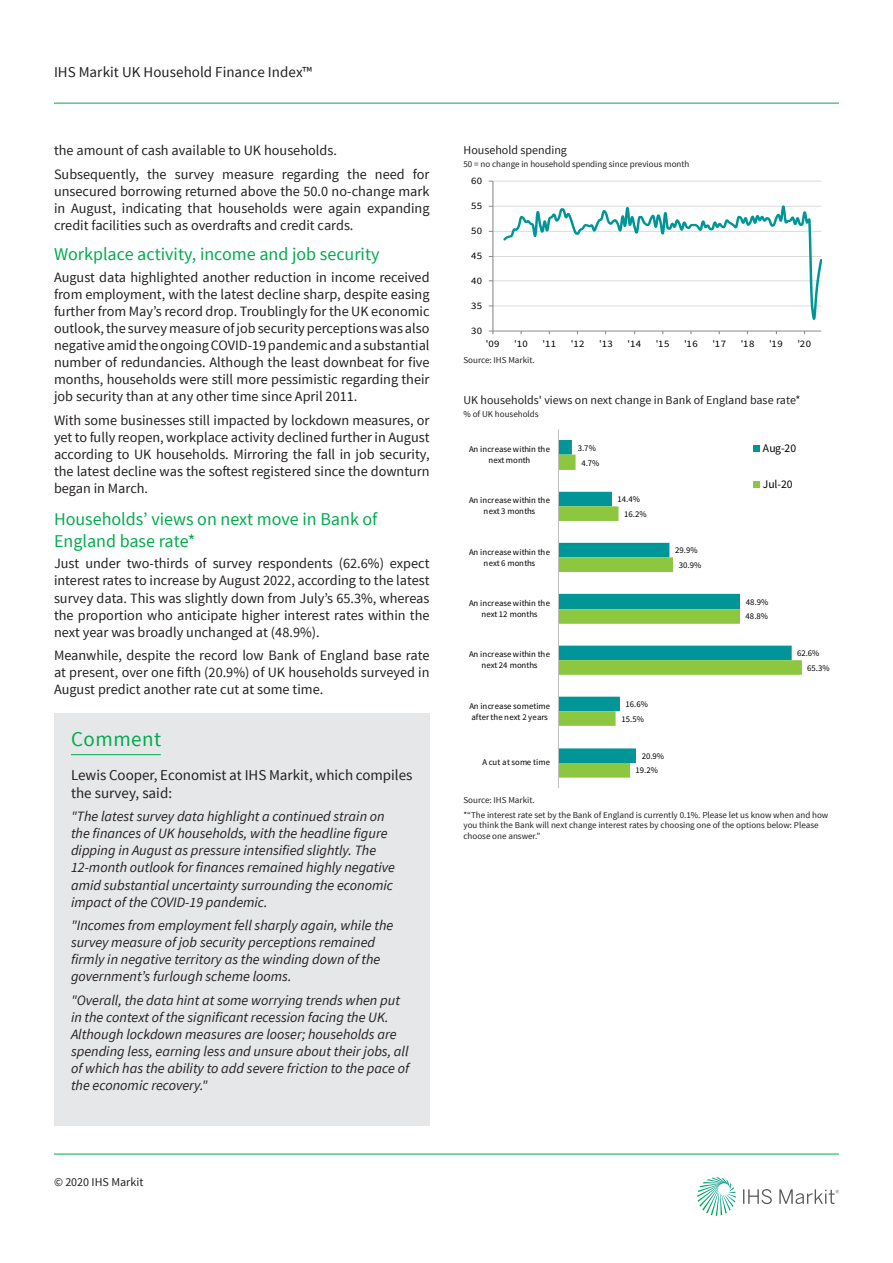
<style>
.page{position:relative;width:893px;height:1263px;background:#fff}
.page>*{position:absolute;margin:0;border:0;box-sizing:border-box;transform-origin:0 0}
.Section_header{font:21px "Source Sans Pro";letter-spacing:.025em;color:#00ab4d}
.Body_subheader{font:18px/21.6px "Source Sans Pro";color:#00ab4d}
.Body_copy_2{font:15px/18px "Source Sans Pro";color:#231f20}
.Body_copy_2-2{font:14.25px/17.1px "Source Sans Pro";color:#231f20;text-align:justify}
.Comment{font:italic 14.25px/17.1px "Source Sans Pro";color:#231f20}
.Chart_title{font:12px "Source Sans Pro";color:#231f20}
.t1{font:11.7px "Source Sans Pro";letter-spacing:.005em;color:#000}
.t2{font:9.9px "Source Sans Pro";letter-spacing:.04em;color:#000;scale:1.09 1}
.Axis_title{font:9px/10.8px "Source Sans Pro";color:#231f20}
.t3{font:8.7px/10.9px "Source Sans Pro";letter-spacing:.005em;color:#000;text-align:center}
</style>
<div class="page">
<hr style="left:54px;top:103px;width:785px;height:1px;background:#00ab4d">
<svg style="left:697px;top:1177px;width:39px;height:39px"></svg>
<svg style="left:743px;top:1189px;width:29px;height:15px"></svg>
<svg style="left:779px;top:1189px;width:60px;height:15px"></svg>
<hr style="left:54px;top:1154px;width:785px;height:1px;background:#00ab4d">
<div style="left:54px;top:713px;width:375px;height:55px;background:#e6e7e9"></div>
<hr style="left:71px;top:754px;width:90px;height:1px;background:#00ab4d">
<div style="left:54px;top:768px;width:375px;height:357px;background:#e6e7e9"></div>
<hr style="left:493px;top:305px;width:328px;height:1px;background:#d9d9d9">
<hr style="left:493px;top:280px;width:328px;height:1px;background:#d9d9d9">
<hr style="left:493px;top:256px;width:328px;height:1px;background:#d9d9d9">
<hr style="left:493px;top:231px;width:328px;height:1px;background:#d9d9d9">
<hr style="left:493px;top:206px;width:328px;height:1px;background:#d9d9d9">
<hr style="left:493px;top:181px;width:328px;height:1px;background:#d9d9d9">
<hr style="left:492px;top:181px;width:1px;height:150px;background:#868686">
<hr style="left:493px;top:331px;width:328px;height:1px;background:#868686">
<svg style="left:501px;top:205px;width:321px;height:115px"></svg>
<svg style="left:559px;top:455px;width:243px;height:323px"></svg>
<hr style="left:558px;top:429px;width:1px;height:359px;background:#bfbfbf">
<div style="left:753px;top:445px;width:7px;height:7px;background:#009697"></div>
<div style="left:753px;top:481px;width:7px;height:6px;background:#8dc63f"></div>
<p class="Body_copy_2" style="left:54px;top:63px;width:260px">IHS Markit UK Household Finance Index™</p>
<p class="Body_copy_2-2" style="left:54px;top:142px;width:284px">the amount of cash available to UK households.</p>
<p class="Body_copy_2-2" style="left:54px;top:166px;width:377px">Subsequently, the survey measure regarding the need for unsecured borrowing returned above the 50.0 no-change mark in August, indicating that households were again expanding credit facilities such as overdrafts and credit cards.</p>
<p class="Body_subheader" style="left:54px;top:244px;width:327px">Workplace activity, income and job security</p>
<p class="Body_copy_2-2" style="left:54px;top:268px;width:377px">August data highlighted another reduction in income received from employment, with the latest decline sharp, despite easing further from May’s record drop. Troublingly for the UK economic outlook, the survey measure of job security perceptions was also negative amid the ongoing COVID-19 pandemic and a substantial number of redundancies. Although the least downbeat for five months, households were still more pessimistic regarding their job security than at any other time since April 2011.</p>
<p class="Body_copy_2-2" style="left:54px;top:412px;width:377px">With some businesses still impacted by lockdown measures, or yet to fully reopen, workplace activity declined further in August according to UK households. Mirroring the fall in job security, the latest decline was the softest registered since the downturn began in March.</p>
<p class="Body_subheader" style="left:54px;top:509px;width:325px">Households’ views on next move in Bank of<br>England base rate*</p>
<p class="Body_copy_2-2" style="left:54px;top:555px;width:377px">Just under two-thirds of survey respondents (62.6%) expect interest rates to increase by August 2022, according to the latest survey data. This was slightly down from July’s 65.3%, whereas the proportion who anticipate higher interest rates within the next year was broadly unchanged at (48.9%).</p>
<p class="Body_copy_2-2" style="left:54px;top:647px;width:377px">Meanwhile, despite the record low Bank of England base rate at present, over one fifth (20.9%) of UK households surveyed in August predict another rate cut at some time.</p>
<p class="Section_header" style="left:71px;top:726px;width:92px">Comment</p>
<p class="Body_copy_2" style="left:71px;top:766px;width:343px">Lewis Cooper, Economist at IHS Markit, which compiles the survey, said:</p>
<p class="Comment" style="left:71px;top:808px;width:326px">"The latest survey data highlight a continued strain on the finances of UK households, with the headline figure dipping in August as pressure intensified slightly. The 12-month outlook for finances remained highly negative amid substantial uncertainty surrounding the economic impact of the COVID-19 pandemic.</p>
<p class="Comment" style="left:71px;top:917px;width:324px">"Incomes from employment fell sharply again, while the survey measure of job security perceptions remained firmly in negative territory as the winding down of the government’s furlough scheme looms.</p>
<p class="Comment" style="left:71px;top:992px;width:340px">"Overall, the data hint at some worrying trends when put in the context of the significant recession facing the UK.<br>Although lockdown measures are looser; households are spending less, earning less and unsure about their jobs, all of which has the ability to add severe friction to the pace of the economic recovery."</p>
<p class="Chart_title" style="left:54px;top:1175px;width:91px">© 2020 IHS Markit</p>
<p class="Chart_title" style="left:463px;top:142px;width:105px">Household spending</p>
<p class="Axis_title" style="left:463px;top:159px;width:227px">50 = no change in household spending since previous month</p>
<p class="t2" style="left:471px;top:175px;width:12px">60</p>
<p class="t2" style="left:471px;top:200px;width:12px">55</p>
<p class="t2" style="left:471px;top:225px;width:12px">50</p>
<p class="t2" style="left:471px;top:250px;width:12px">45</p>
<p class="t2" style="left:471px;top:275px;width:12px">40</p>
<p class="t2" style="left:471px;top:299px;width:12px">35</p>
<p class="t2" style="left:471px;top:324px;width:12px">30</p>
<p class="t2" style="left:486px;top:338px;width:14px">'09</p>
<p class="t2" style="left:514px;top:338px;width:14px">'10</p>
<p class="t2" style="left:542px;top:338px;width:14px">'11</p>
<p class="t2" style="left:571px;top:338px;width:14px">'12</p>
<p class="t2" style="left:599px;top:338px;width:14px">'13</p>
<p class="t2" style="left:627px;top:338px;width:14px">'14</p>
<p class="t2" style="left:656px;top:338px;width:14px">'15</p>
<p class="t2" style="left:684px;top:338px;width:14px">'16</p>
<p class="t2" style="left:712px;top:338px;width:14px">'17</p>
<p class="t2" style="left:741px;top:338px;width:14px">'18</p>
<p class="t2" style="left:769px;top:338px;width:14px">'19</p>
<p class="t2" style="left:797px;top:338px;width:14px">'20</p>
<p class="Axis_title" style="left:463px;top:355px;width:73px">Source: IHS Markit.</p>
<p class="Chart_title" style="left:463px;top:392px;width:339px">UK households' views on next change in Bank of England base rate*</p>
<p class="Axis_title" style="left:463px;top:409px;width:77px">% of UK households</p>
<p class="t3" style="left:469px;top:444px;width:82px">An increase within the next month</p>
<p class="t3" style="left:469px;top:495px;width:82px">An increase within the next 3 months</p>
<p class="t3" style="left:469px;top:546px;width:82px">An increase within the next 6 months</p>
<p class="t3" style="left:469px;top:598px;width:82px">An increase within the next 12 months</p>
<p class="t3" style="left:469px;top:649px;width:82px">An increase within the next 24 months</p>
<p class="t3" style="left:469px;top:700px;width:82px;text-align:left">An increase sometime after the next 2 years</p>
<p class="t3" style="left:482px;top:757px;width:69px">A cut at some time</p>
<p class="t3" style="left:578px;top:443px;width:20px">3.7%</p>
<p class="t3" style="left:581px;top:457px;width:20px">4.7%</p>
<p class="t3" style="left:617px;top:494px;width:24px">14.4%</p>
<p class="t3" style="left:624px;top:509px;width:24px">16.2%</p>
<p class="t3" style="left:675px;top:545px;width:24px">29.9%</p>
<p class="t3" style="left:679px;top:560px;width:24px">30.9%</p>
<p class="t3" style="left:626px;top:699px;width:24px">16.6%</p>
<p class="t3" style="left:621px;top:714px;width:24px">15.5%</p>
<p class="t3" style="left:642px;top:750px;width:24px">20.9%</p>
<p class="t3" style="left:635px;top:765px;width:24px">19.2%</p>
<p class="t1" style="left:763px;top:441px;width:35px">Aug-20</p>
<p class="t1" style="left:763px;top:476px;width:31px">Jul-20</p>
<p class="t3" style="left:746px;top:597px;width:24px">48.9%</p>
<p class="t3" style="left:746px;top:611px;width:24px">48.8%</p>
<p class="t3" style="left:797px;top:648px;width:24px">62.6%</p>
<p class="t3" style="left:807px;top:662px;width:24px">65.3%</p>
<p class="Axis_title" style="left:463px;top:794px;width:73px">Source: IHS Markit.</p>
<p class="Axis_title" style="left:463px;top:809px;width:366px">*“The interest rate set by the Bank of England is currently 0.1%. Please let us know when and how you think the Bank will next change interest rates by choosing one of the options below: Please choose one answer.”</p>
</div>
